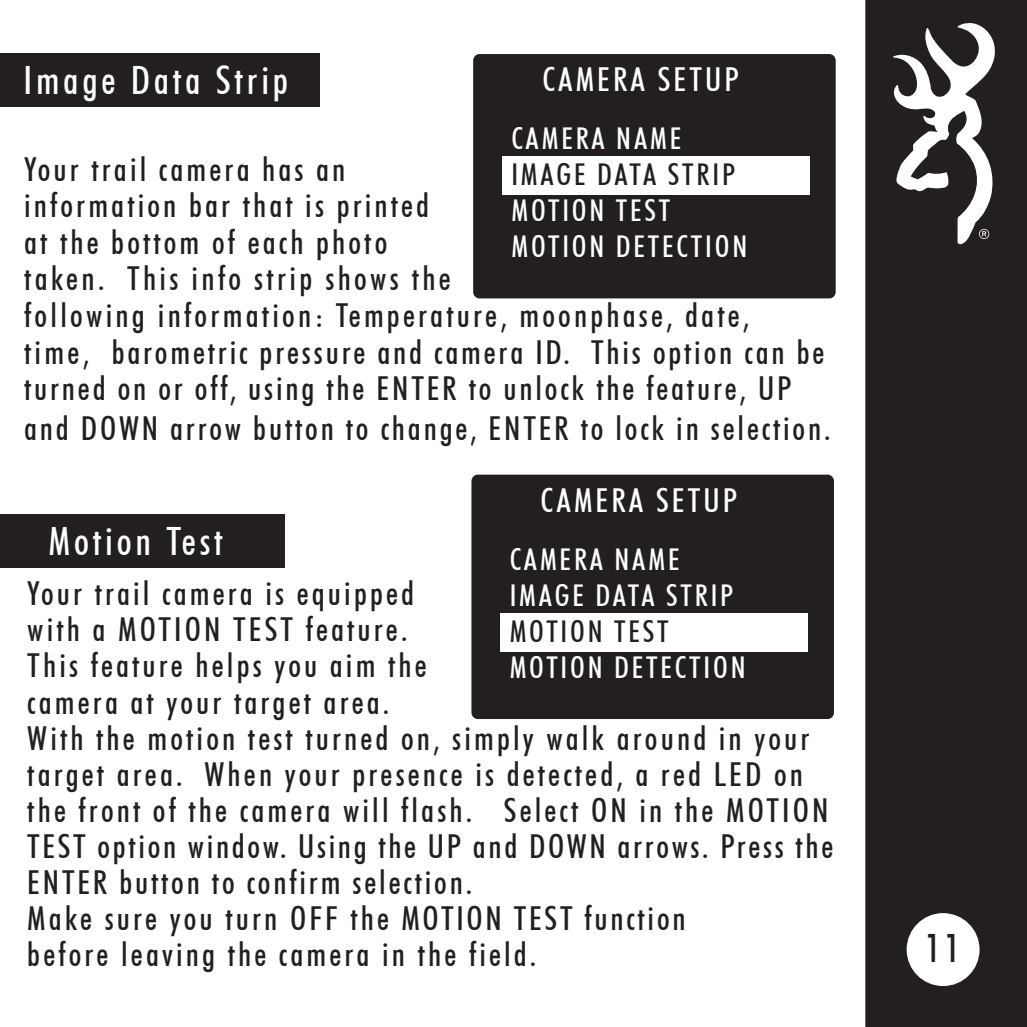
<style>
.page{position:relative;width:1027px;height:1027px;background:#fff}
.page>*{position:absolute;margin:0;border:0;box-sizing:border-box;transform-origin:0 0}
.t1{font:500 condensed 39px "Futura BT";letter-spacing:.1em;color:#fefefe}
.t2{font:500 condensed 39px "Futura BT";color:#231f20}
.t3{font:500 condensed 33px/36px "Futura BT";letter-spacing:.095em;color:#231f20}
.t4{font:500 condensed 33px "Futura BT";letter-spacing:.095em;color:#fff}
.t5{font:500 condensed 30px/36px "Futura BT";letter-spacing:.095em;color:#fff}
.t6{font:500 condensed 30px "Futura BT";letter-spacing:.095em;color:#231f20}
</style>
<div class="page">
<div style="left:865px;top:0;width:162px;height:1026px;background:#231f20"></div>
<svg style="left:893px;top:22px;width:103px;height:222px"></svg>
<div style="left:0;top:53px;width:319px;height:54px;background:#231f20"></div>
<div style="left:0;top:514px;width:285px;height:53px;background:#231f20"></div>
<div style="left:473px;top:54px;width:362px;height:244px;background:#231f20;border-radius:6px"></div>
<div style="left:502px;top:156px;width:308px;height:39px;background:#fff"></div>
<div style="left:471px;top:474px;width:363px;height:245px;background:#231f20;border-radius:6px"></div>
<div style="left:500px;top:613px;width:308px;height:38px;background:#fff"></div>
<p class="t1" style="left:23px;top:57px;width:266px">Image Data Strip</p>
<p class="t4" style="left:542px;top:59px;width:198px">CAMERA SETUP</p>
<p class="t5" style="left:511px;top:120px;width:171px">CAMERA NAME</p>
<p class="t6" style="left:511px;top:156px;width:225px">IMAGE DATA STRIP</p>
<p class="t5" style="left:511px;top:192px;width:237px">MOTION TEST<br>MOTION DETECTION</p>
<p class="t3" style="left:24px;top:150px;width:802px">Your trail camera has an<br>information bar that is printed<br>at the bottom of each photo<br>taken. This info strip shows the<br>following information: Temperature, moonphase, date,<br>time, barometric pressure and camera ID. This option can be turned on or off, using the ENTER to unlock the feature, UP</p>
<p class="t3" style="left:24px;top:410px;width:808px">and DOWN arrow button to change, ENTER to lock in selection.</p>
<p class="t4" style="left:540px;top:480px;width:198px">CAMERA SETUP</p>
<p class="t5" style="left:509px;top:541px;width:225px">CAMERA NAME<br>IMAGE DATA STRIP</p>
<p class="t6" style="left:509px;top:613px;width:160px">MOTION TEST</p>
<p class="t5" style="left:509px;top:649px;width:237px">MOTION DETECTION</p>
<p class="t1" style="left:48px;top:517px;width:176px">Motion Test</p>
<p class="t3" style="left:27px;top:575px;width:807px">Your trail camera is equipped<br>with a MOTION TEST feature.<br>This feature helps you aim the<br>camera at your target area.<br>With the motion test turned on, simply walk around in your target area. When your presence is detected, a red LED on the front of the camera will flash. Select ON in the MOTION TEST option window. Using the UP and DOWN arrows. Press the ENTER button to confirm selection.<br>Make sure you turn OFF the MOTION TEST function<br>before leaving the camera in the field.</p>
<p class="t2" style="left:925px;top:924px;width:36px">11</p>
</div>
